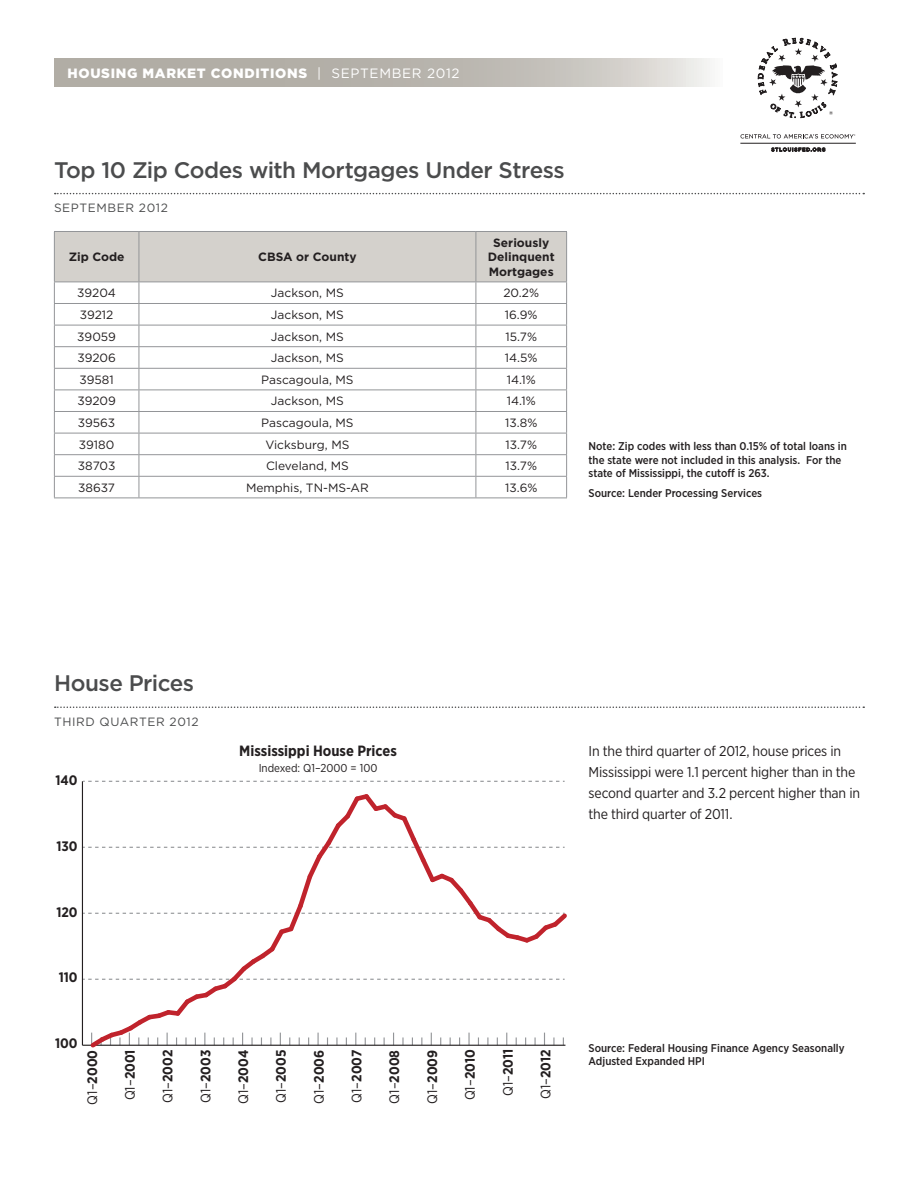
<style>
.page{position:relative;width:918px;height:1188px;background:#fff}
.page>*{position:absolute;margin:0;border:0;box-sizing:border-box;transform-origin:0 0}
.t1{font:500 22.5px "Gotham";letter-spacing:-.02em;color:#4b4c4d}
.t2{font:700 14.85px "Gotham Narrow";color:#231f20}
.Figure_analysis_text{font:14.25px/21px "Gotham Narrow";letter-spacing:-.015em;color:#231f20}
.t3{font:700 13.8px "Gotham Narrow";color:#231f20}
.t4{font:900 13.5px "Gotham";letter-spacing:.05em;color:#fff}
.HMC_Zip_Code_Table_B{font:12px "Gotham";color:#231f20}
.HMC_Zip_Code_Table_H{font:700 12px/14.4px "Gotham";color:#231f20;text-align:center}
.t5{font:12px "Gotham";letter-spacing:.05em;color:#4b4c4d}
.t6{font:11.4px "Gotham Narrow";color:#231f20}
.Figure_notes_and_sou{font:500 11.25px/13.5px "Gotham Narrow";color:#231f20}
.s1{font-weight:400}
</style>
<div class="page">
<svg style="left:54px;top:58px;width:656px;height:28px;background:#bdbab3"></svg>
<svg style="left:740px;top:134px;width:115px;height:5px"></svg>
<svg style="left:771px;top:147px;width:54px;height:5px"></svg>
<hr style="left:740px;top:143px;width:116px;height:1px;background:#231f20">
<svg style="left:758px;top:37px;width:79px;height:81px"></svg>
<svg style="left:55px;top:706px;width:809px;height:2px"></svg>
<svg style="left:55px;top:193px;width:809px;height:1px"></svg>
<hr style="left:54px;top:498px;width:85px;height:1px;background:#939598">
<hr style="left:139px;top:498px;width:337px;height:1px;background:#939598">
<svg style="left:54px;top:231px;width:513px;height:267px"></svg>
<hr style="left:476px;top:498px;width:91px;height:1px;background:#939598">
<svg style="left:83px;top:781px;width:482px;height:1px"></svg>
<hr style="left:82px;top:1045px;width:483px;height:1px;background:#231f20">
<hr style="left:82px;top:781px;width:1px;height:264px;background:#231f20">
<svg style="left:83px;top:794px;width:484px;height:254px"></svg>
<p class="t4" style="left:68px;top:64px;width:394px">HOUSING MARKET CONDITIONS <span class="s1">| SEPTEMBER 2012</span></p>
<h1 class="t1" style="left:54px;top:155px;width:512px">Top 10 Zip Codes with Mortgages Under Stress</h1>
<p class="t5" style="left:54px;top:201px;width:115px">SEPTEMBER 2012</p>
<p class="HMC_Zip_Code_Table_H" style="left:69px;top:250px;width:57px">Zip Code</p>
<p class="HMC_Zip_Code_Table_H" style="left:258px;top:250px;width:100px">CBSA or County</p>
<p class="HMC_Zip_Code_Table_H" style="left:488px;top:236px;width:68px">Seriously<br>Delinquent<br>Mortgages</p>
<p class="HMC_Zip_Code_Table_B" style="left:77px;top:286px;width:40px">39204</p>
<p class="HMC_Zip_Code_Table_B" style="left:271px;top:286px;width:75px">Jackson, MS</p>
<p class="HMC_Zip_Code_Table_B" style="left:503px;top:286px;width:37px">20.2%</p>
<p class="HMC_Zip_Code_Table_B" style="left:80px;top:307px;width:35px">39212</p>
<p class="HMC_Zip_Code_Table_B" style="left:271px;top:307px;width:75px">Jackson, MS</p>
<p class="HMC_Zip_Code_Table_B" style="left:505px;top:307px;width:34px">16.9%</p>
<p class="HMC_Zip_Code_Table_B" style="left:77px;top:329px;width:40px">39059</p>
<p class="HMC_Zip_Code_Table_B" style="left:271px;top:329px;width:75px">Jackson, MS</p>
<p class="HMC_Zip_Code_Table_B" style="left:506px;top:329px;width:33px">15.7%</p>
<p class="HMC_Zip_Code_Table_B" style="left:77px;top:350px;width:40px">39206</p>
<p class="HMC_Zip_Code_Table_B" style="left:271px;top:350px;width:75px">Jackson, MS</p>
<p class="HMC_Zip_Code_Table_B" style="left:505px;top:350px;width:34px">14.5%</p>
<p class="HMC_Zip_Code_Table_B" style="left:80px;top:372px;width:36px">39581</p>
<p class="HMC_Zip_Code_Table_B" style="left:261px;top:372px;width:94px">Pascagoula, MS</p>
<p class="HMC_Zip_Code_Table_B" style="left:507px;top:372px;width:30px">14.1%</p>
<p class="HMC_Zip_Code_Table_B" style="left:77px;top:394px;width:40px">39209</p>
<p class="HMC_Zip_Code_Table_B" style="left:271px;top:394px;width:75px">Jackson, MS</p>
<p class="HMC_Zip_Code_Table_B" style="left:507px;top:394px;width:30px">14.1%</p>
<p class="HMC_Zip_Code_Table_B" style="left:78px;top:415px;width:39px">39563</p>
<p class="HMC_Zip_Code_Table_B" style="left:261px;top:415px;width:94px">Pascagoula, MS</p>
<p class="HMC_Zip_Code_Table_B" style="left:505px;top:415px;width:34px">13.8%</p>
<p class="HMC_Zip_Code_Table_B" style="left:79px;top:437px;width:37px">39180</p>
<p class="HMC_Zip_Code_Table_B" style="left:265px;top:437px;width:86px">Vicksburg, MS</p>
<p class="HMC_Zip_Code_Table_B" style="left:506px;top:437px;width:33px">13.7%</p>
<p class="HMC_Zip_Code_Table_B" style="left:78px;top:458px;width:39px">38703</p>
<p class="HMC_Zip_Code_Table_B" style="left:266px;top:458px;width:84px">Cleveland, MS</p>
<p class="HMC_Zip_Code_Table_B" style="left:506px;top:458px;width:33px">13.7%</p>
<p class="HMC_Zip_Code_Table_B" style="left:78px;top:480px;width:38px">38637</p>
<p class="HMC_Zip_Code_Table_B" style="left:246px;top:480px;width:124px">Memphis, TN-MS-AR</p>
<p class="HMC_Zip_Code_Table_B" style="left:505px;top:480px;width:34px">13.6%</p>
<p class="Figure_notes_and_sou" style="left:589px;top:439px;width:260px">Note: Zip codes with less than 0.15% of total loans in the state were not included in this analysis. For the state of Mississippi, the cutoff is 263.</p>
<p class="Figure_notes_and_sou" style="left:589px;top:486px;width:175px">Source: Lender Processing Services</p>
<h1 class="t1" style="left:54px;top:669px;width:142px">House Prices</h1>
<p class="t5" style="left:54px;top:714px;width:146px">THIRD QUARTER 2012</p>
<p class="t3" style="left:56px;top:772px;width:24px">140</p>
<p class="t3" style="left:56px;top:837px;width:23px">130</p>
<p class="t3" style="left:56px;top:903px;width:23px">120</p>
<p class="t3" style="left:59px;top:969px;width:20px">110</p>
<p class="t2" style="left:239px;top:741px;width:159px">Mississippi House Prices</p>
<p class="t6" style="left:259px;top:761px;width:120px">Indexed: Q1–2000 = 100</p>
<p class="t3" style="left:55px;top:1034px;width:24px">100</p>
<p class="t3" style="left:83px;top:1105px;width:56px;rotate:-90deg"><span class="s1">Q1–</span>2000</p>
<p class="t3" style="left:121px;top:1100px;width:52px;rotate:-90deg"><span class="s1">Q1–</span>2001</p>
<p class="t3" style="left:159px;top:1103px;width:55px;rotate:-90deg"><span class="s1">Q1–</span>2002</p>
<p class="t3" style="left:197px;top:1103px;width:55px;rotate:-90deg"><span class="s1">Q1–</span>2003</p>
<p class="t3" style="left:234px;top:1104px;width:56px;rotate:-90deg"><span class="s1">Q1–</span>2004</p>
<p class="t3" style="left:272px;top:1103px;width:55px;rotate:-90deg"><span class="s1">Q1–</span>2005</p>
<p class="t3" style="left:310px;top:1104px;width:55px;rotate:-90deg"><span class="s1">Q1–</span>2006</p>
<p class="t3" style="left:348px;top:1103px;width:55px;rotate:-90deg"><span class="s1">Q1–</span>2007</p>
<p class="t3" style="left:386px;top:1104px;width:55px;rotate:-90deg"><span class="s1">Q1–</span>2008</p>
<p class="t3" style="left:423px;top:1104px;width:55px;rotate:-90deg"><span class="s1">Q1–</span>2009</p>
<p class="t3" style="left:461px;top:1100px;width:52px;rotate:-90deg"><span class="s1">Q1–</span>2010</p>
<p class="t3" style="left:499px;top:1096px;width:49px;rotate:-90deg"><span class="s1">Q1–</span>2011</p>
<p class="t3" style="left:537px;top:1099px;width:51px;rotate:-90deg"><span class="s1">Q1–</span>2012</p>
<p class="Figure_analysis_text" style="left:589px;top:740px;width:273px">In the third quarter of 2012, house prices in Mississippi were 1.1 percent higher than in the second quarter and 3.2 percent higher than in the third quarter of 2011.</p>
<p class="Figure_notes_and_sou" style="left:589px;top:1041px;width:258px">Source: Federal Housing Finance Agency Seasonally<br>Adjusted Expanded HPI</p>
</div>
